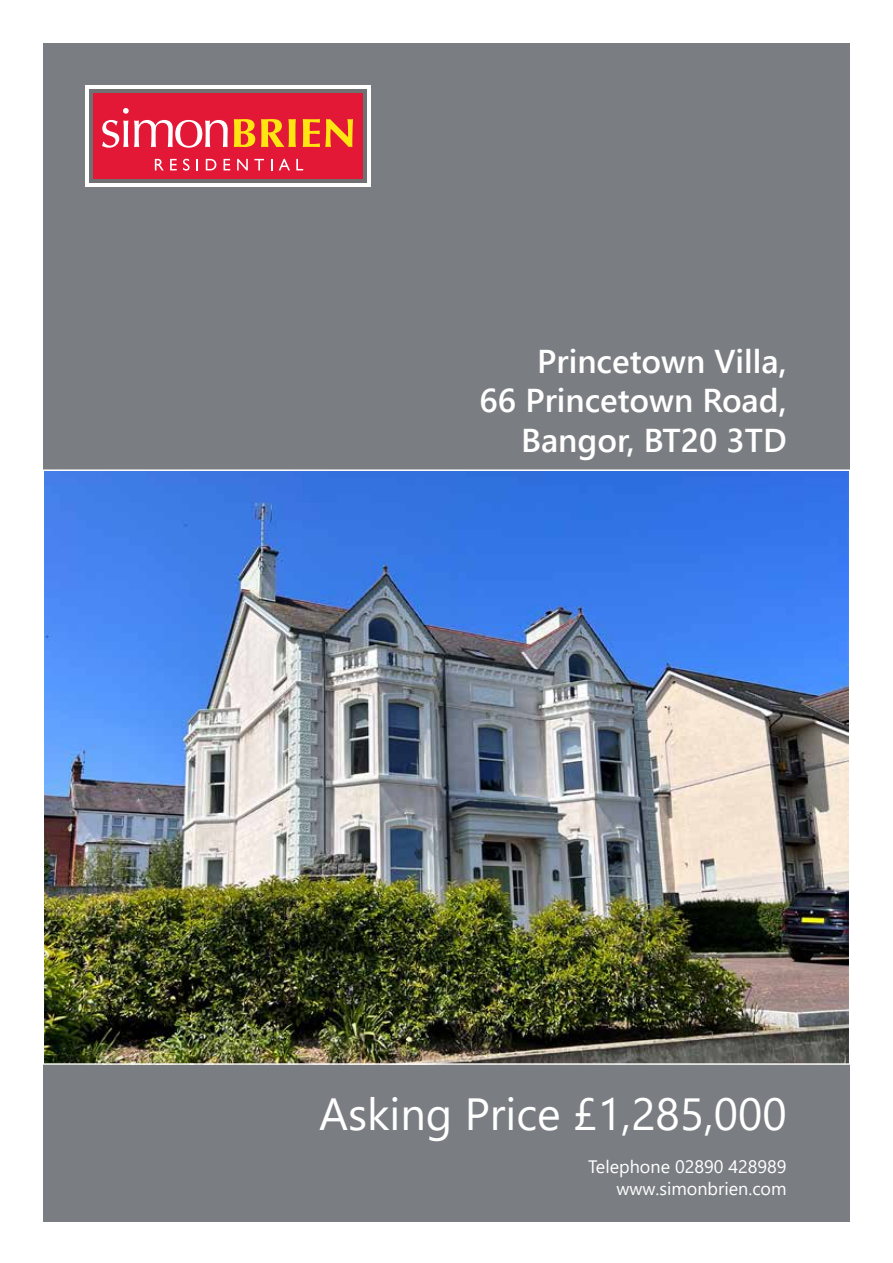
<style>
.page{position:relative;width:893px;height:1263px;background:#fff}
.page>*{position:absolute;margin:0;border:0;box-sizing:border-box;transform-origin:0 0}
.t1{font:45px "Segoe UI";color:#fff}
.t2{font:600 33px/39.6px "Segoe UI";color:#fff;text-align:right}
.t3{font:18px/21.6px "Segoe UI";color:#fff;text-align:right}
</style>
<div class="page">
<div style="left:43px;top:43px;width:807px;height:1031px;background:#7a7d82"></div>
<div style="left:43px;top:1064px;width:807px;height:157px;background:#7a7d82"></div>
<img style="left:46px;top:472px;width:801px;height:590px">
<div style="left:85px;top:85px;width:286px;height:102px;background:#fff"></div>
<div style="left:89px;top:89px;width:278px;height:94px;background:#717073"></div>
<div style="left:93px;top:93px;width:270px;height:86px;background:#e31837"></div>
<svg style="left:102px;top:108px;width:126px;height:40px"></svg>
<svg style="left:234px;top:119px;width:21px;height:28px"></svg>
<svg style="left:261px;top:119px;width:35px;height:28px"></svg>
<svg style="left:303px;top:119px;width:50px;height:28px"></svg>
<svg style="left:155px;top:159px;width:9px;height:11px"></svg>
<svg style="left:170px;top:159px;width:7px;height:11px"></svg>
<svg style="left:183px;top:159px;width:7px;height:12px"></svg>
<svg style="left:196px;top:159px;width:2px;height:11px"></svg>
<svg style="left:206px;top:159px;width:10px;height:11px"></svg>
<svg style="left:224px;top:159px;width:6px;height:11px"></svg>
<svg style="left:237px;top:159px;width:11px;height:11px"></svg>
<svg style="left:254px;top:159px;width:10px;height:11px"></svg>
<svg style="left:279px;top:159px;width:11px;height:11px"></svg>
<svg style="left:296px;top:159px;width:7px;height:11px"></svg>
<p class="t2" style="left:479px;top:338px;width:309px">Princetown Villa,<br>66 Princetown Road,<br>Bangor, BT20 3TD</p>
<h1 class="t1" style="left:319px;top:1071px;width:469px">Asking Price £1,285,000</h1>
<p class="t3" style="left:588px;top:1154px;width:200px">Telephone 02890 428989 www.simonbrien.com</p>
</div>
